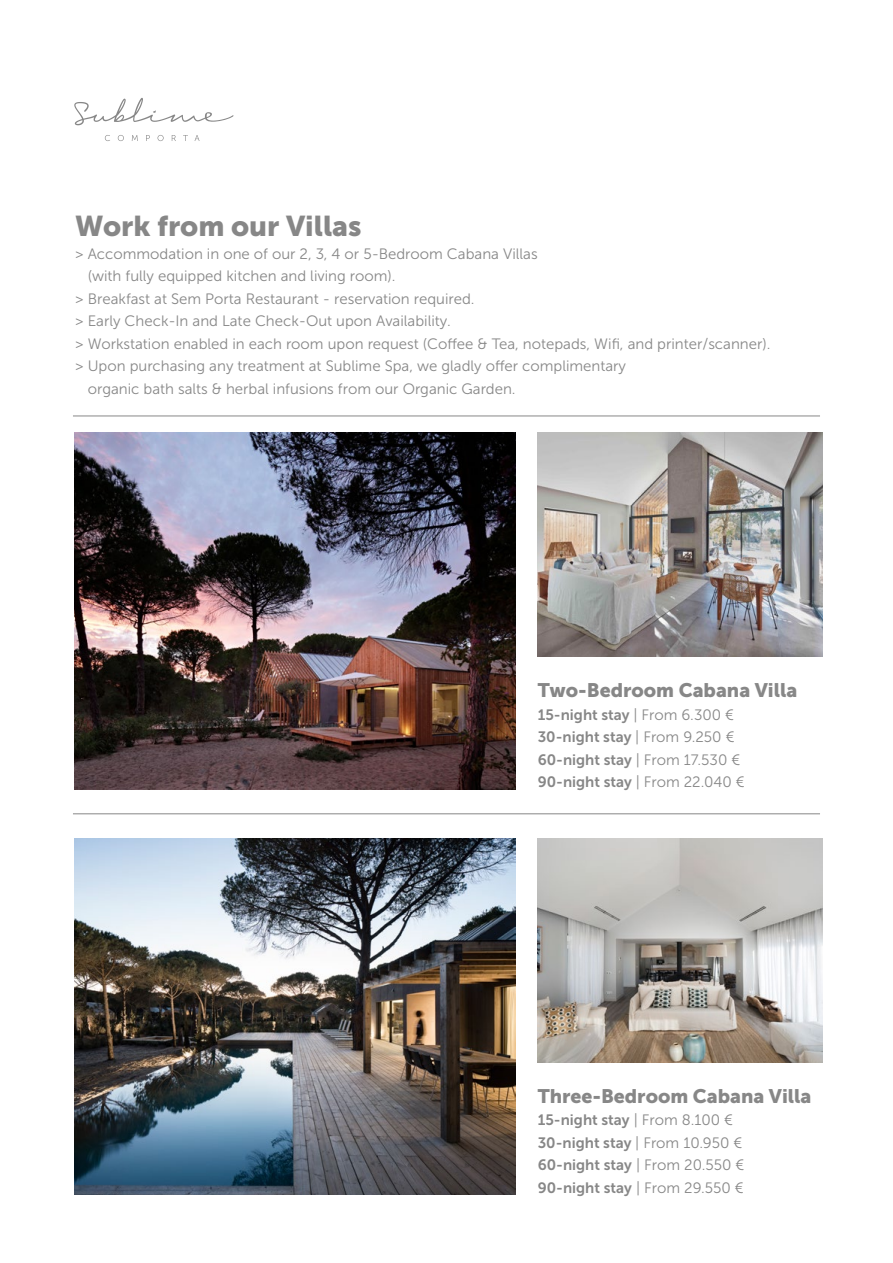
<style>
.page{position:relative;width:893px;height:1263px;background:#fff}
.page>*{position:absolute;margin:0;border:0;box-sizing:border-box;transform-origin:0 0}
.t1{font:28.5px "Museo Sans 900";color:#878787}
.t2{font:19.5px "Museo Sans 900";color:#878787}
.t3{font:15px "Museo Sans 300";color:#878787}
.t4{font:15px/22.5px "Museo Sans 700";color:#878787}
.s1{font-family:"Museo Sans 300"}
</style>
<div class="page">
<svg style="left:74px;top:98px;width:160px;height:27px"></svg>
<svg style="left:105px;top:135px;width:5px;height:6px"></svg>
<svg style="left:118px;top:135px;width:6px;height:6px"></svg>
<svg style="left:132px;top:135px;width:6px;height:6px"></svg>
<svg style="left:146px;top:135px;width:4px;height:6px"></svg>
<svg style="left:158px;top:135px;width:6px;height:6px"></svg>
<svg style="left:172px;top:135px;width:4px;height:6px"></svg>
<svg style="left:195px;top:135px;width:5px;height:6px"></svg>
<img style="left:74px;top:433px;width:442px;height:356px">
<img style="left:74px;top:838px;width:442px;height:357px">
<img style="left:538px;top:433px;width:284px;height:224px">
<img style="left:538px;top:838px;width:284px;height:224px">
<hr style="left:73px;top:416px;width:747px;height:1px;background:#878787">
<hr style="left:73px;top:813px;width:747px;height:1px;background:#878787">
<h1 class="t1" style="left:75px;top:210px;width:288px">Work from our Villas</h1>
<p class="t3" style="left:75px;top:245px;width:464px">&gt; Accommodation in one of our 2, 3, 4 or 5-Bedroom Cabana Villas</p>
<p class="t3" style="left:88px;top:268px;width:309px">(with fully equipped kitchen and living room).</p>
<p class="t3" style="left:75px;top:290px;width:401px">&gt; Breakfast at Sem Porta Restaurant - reservation required.</p>
<p class="t3" style="left:75px;top:313px;width:377px">&gt; Early Check-In and Late Check-Out upon Availability.</p>
<p class="t3" style="left:75px;top:335px;width:697px">&gt; Workstation enabled in each room upon request (Coffee &amp; Tea, notepads, Wifi, and printer/scanner).</p>
<p class="t3" style="left:75px;top:358px;width:552px">&gt; Upon purchasing any treatment at Sublime Spa, we gladly offer complimentary</p>
<p class="t3" style="left:88px;top:380px;width:429px">organic bath salts &amp; herbal infusions from our Organic Garden.</p>
<h2 class="t2" style="left:538px;top:679px;width:261px">Two-Bedroom Cabana Villa</h2>
<p class="t4" style="left:538px;top:703px;width:209px">15-night stay <span class="s1">| From 6.300 €<br></span>30-night stay <span class="s1">| From 9.250 €<br></span>60-night stay <span class="s1">| From 17.530 €<br></span>90-night stay <span class="s1">| From 22.040 €</span></p>
<h2 class="t2" style="left:538px;top:1085px;width:275px">Three-Bedroom Cabana Villa</h2>
<p class="t4" style="left:538px;top:1109px;width:208px">15-night stay <span class="s1">| From 8.100 €<br></span>30-night stay <span class="s1">| From 10.950 €<br></span>60-night stay <span class="s1">| From 20.550 €<br></span>90-night stay <span class="s1">| From 29.550 €</span></p>
</div>
